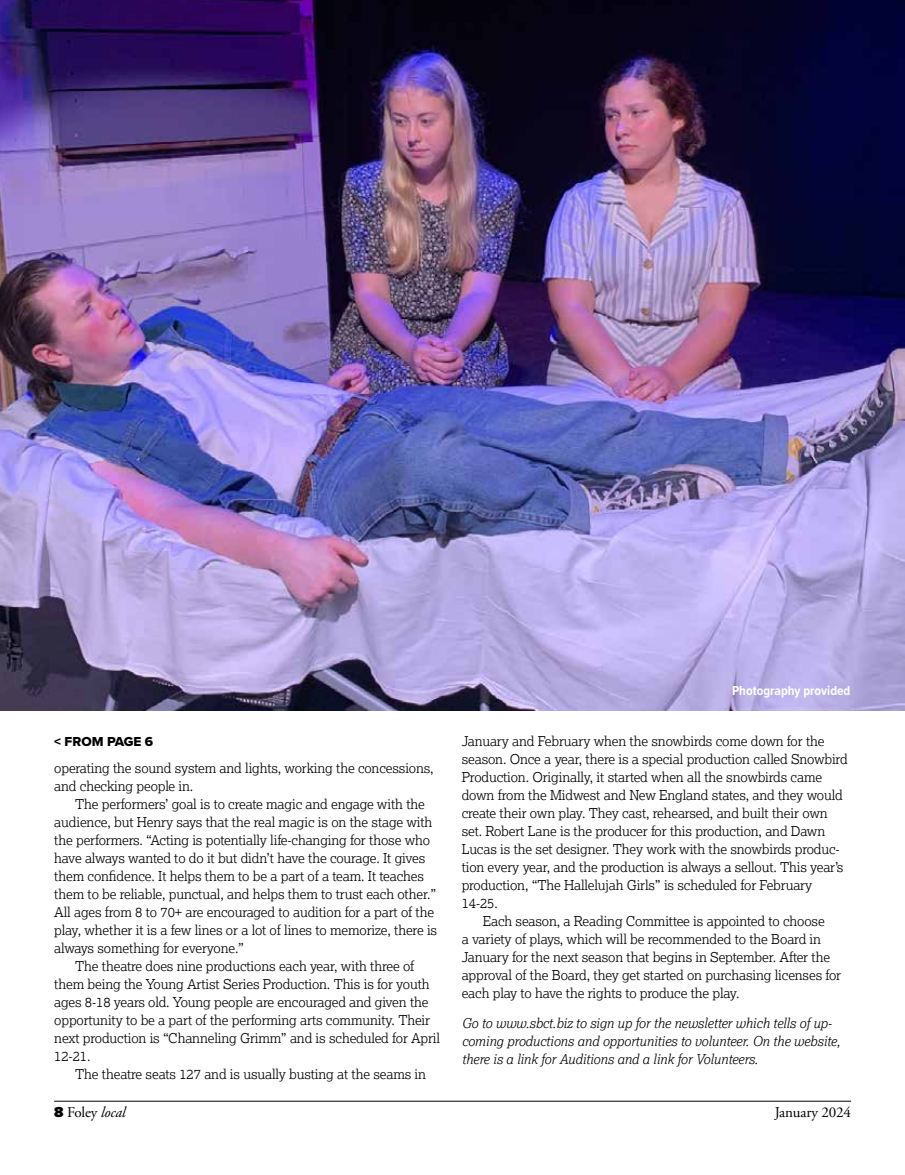
<style>
.page{position:relative;width:905px;height:1175px;background:#fff}
.page>*{position:absolute;margin:0;border:0;box-sizing:border-box;transform-origin:0 0}
.t1{font:15px "Adobe Garamond Pro";letter-spacing:-.01em;color:#000}
.t2{font:300 13.5px/18px "Lexia";letter-spacing:-.01em;color:#000}
.t3{font:italic 300 13.5px/18px "Lexia";letter-spacing:-.01em;color:#000}
.t4{font:700 13.5px "Proxima Nova Cond";color:#fff}
.t5{font:13.5px "Proxima Nova Extrabld";color:#000}
.s1{font-family:"Proxima Nova";font-weight:900}
.s2{font-style:italic}
</style>
<div class="page">
<hr style="left:54px;top:1100px;width:797px;height:1px;background:#000">
<img style="left:0;top:0;width:904px;height:710px">
<p class="t5" style="left:54px;top:731px;width:100px">&lt; FROM PAGE 6</p>
<p class="t2" style="left:54px;top:759px;width:380px">operating the sound system and lights, working the concessions, and checking people in.</p>
<p class="t2" style="left:75px;top:795px;width:351px">The performers’ goal is to create magic and engage with the</p>
<p class="t2" style="left:54px;top:813px;width:379px">audience, but Henry says that the real magic is on the stage with</p>
<p class="t2" style="left:54px;top:831px;width:377px">the performers. “Acting is potentially life-changing for those who</p>
<p class="t2" style="left:54px;top:849px;width:372px">have always wanted to do it but didn’t have the courage. It gives</p>
<p class="t2" style="left:54px;top:867px;width:371px">them confidence. It helps them to be a part of a team. It teaches</p>
<p class="t2" style="left:54px;top:885px;width:383px">them to be reliable, punctual, and helps them to trust each other.”</p>
<p class="t2" style="left:54px;top:903px;width:381px">All ages from 8 to 70+ are encouraged to audition for a part of the</p>
<p class="t2" style="left:54px;top:921px;width:384px">play, whether it is a few lines or a lot of lines to memorize, there is</p>
<p class="t2" style="left:54px;top:939px;width:191px">always something for everyone.”</p>
<p class="t2" style="left:75px;top:957px;width:340px">The theatre does nine productions each year, with three of</p>
<p class="t2" style="left:54px;top:975px;width:377px">them being the Young Artist Series Production. This is for youth</p>
<p class="t2" style="left:54px;top:993px;width:376px">ages 8-18 years old. Young people are encouraged and given the</p>
<p class="t2" style="left:54px;top:1011px;width:377px">opportunity to be a part of the performing arts community. Their</p>
<p class="t2" style="left:54px;top:1029px;width:387px">next production is “Channeling Grimm” and is scheduled for April</p>
<p class="t2" style="left:54px;top:1047px;width:38px">12-21.</p>
<p class="t2" style="left:75px;top:1065px;width:352px">The theatre seats 127 and is usually busting at the seams in</p>
<p class="t4" style="left:732px;top:681px;width:120px">Photography provided</p>
<p class="t2" style="left:461px;top:731px;width:364px">January and February when the snowbirds come down for the</p>
<p class="t2" style="left:461px;top:749px;width:387px">season. Once a year, there is a special production called Snowbird</p>
<p class="t2" style="left:461px;top:767px;width:362px">Production. Originally, it started when all the snowbirds came</p>
<p class="t2" style="left:461px;top:785px;width:382px">down from the Midwest and New England states, and they would</p>
<p class="t2" style="left:461px;top:803px;width:367px">create their own play. They cast, rehearsed, and built their own</p>
<p class="t2" style="left:461px;top:821px;width:365px">set. Robert Lane is the producer for this production, and Dawn</p>
<p class="t2" style="left:461px;top:839px;width:379px">Lucas is the set designer. They work with the snowbirds produc-</p>
<p class="t2" style="left:461px;top:857px;width:383px">tion every year, and the production is always a sellout. This year’s</p>
<p class="t2" style="left:461px;top:875px;width:352px">production, “The Hallelujah Girls” is scheduled for February</p>
<p class="t2" style="left:461px;top:893px;width:38px">14-25.</p>
<p class="t2" style="left:482px;top:911px;width:343px">Each season, a Reading Committee is appointed to choose</p>
<p class="t2" style="left:461px;top:929px;width:361px">a variety of plays, which will be recommended to the Board in</p>
<p class="t2" style="left:461px;top:947px;width:370px">January for the next season that begins in September. After the</p>
<p class="t2" style="left:461px;top:965px;width:381px">approval of the Board, they get started on purchasing licenses for</p>
<p class="t2" style="left:461px;top:983px;width:279px">each play to have the rights to produce the play.</p>
<p class="t3" style="left:461px;top:1013px;width:380px">Go to www.sbct.biz to sign up for the newsletter which tells of up&shy;coming productions and opportunities to volunteer. On the website, there is a link for Auditions and a link for Volunteers.</p>
<p class="t1" style="left:54px;top:1102px;width:73px"><span class="s1">8</span> Foley <span class="s2">local</span></p>
<p class="t1" style="left:774px;top:1102px;width:78px">January 2024</p>
</div>
